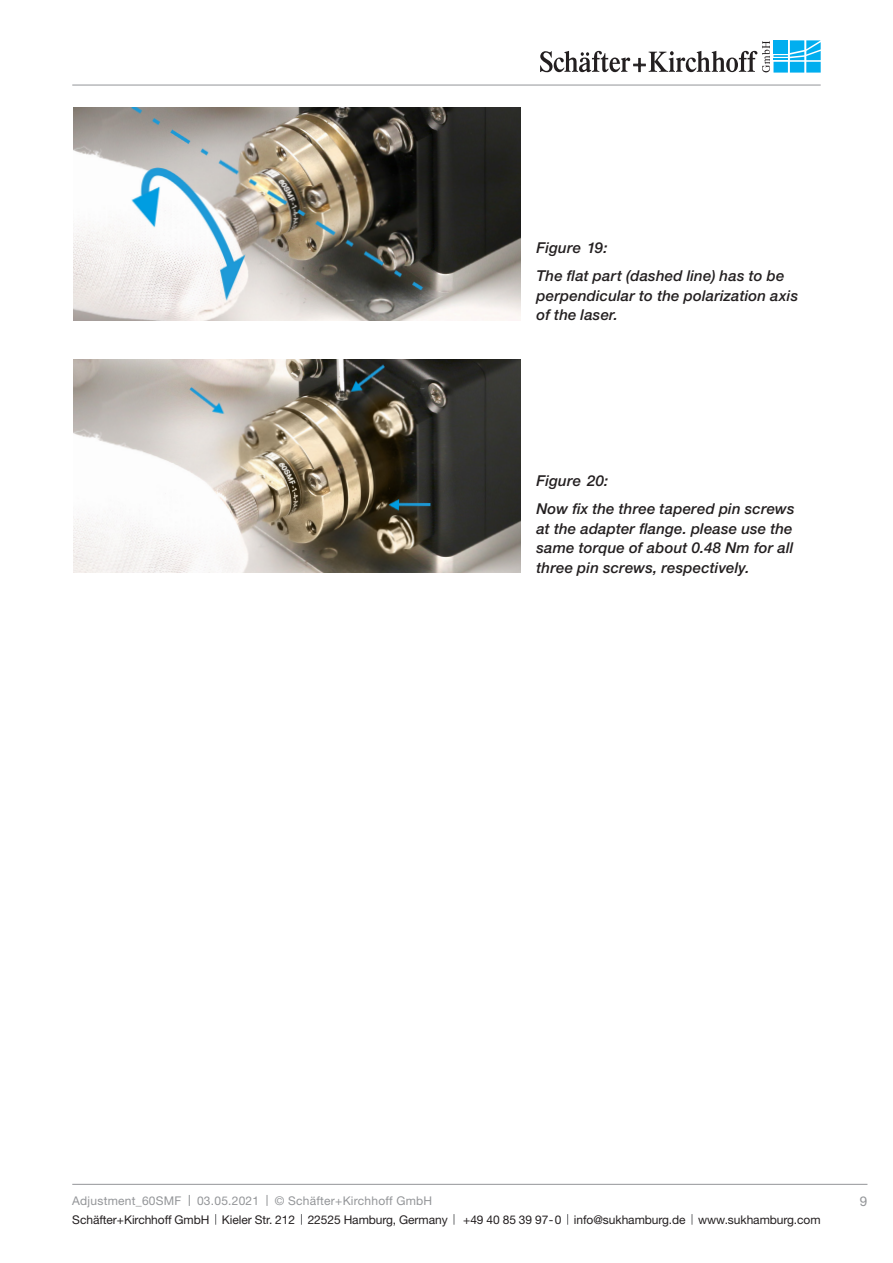
<style>
.page{position:relative;width:893px;height:1263px;background:#fff}
.page>*{position:absolute;margin:0;border:0;box-sizing:border-box;transform-origin:0 0}
.Bildlegende___seitli{font:italic 500 15px/19.5px "Helvetica Neue";letter-spacing:.01em;color:#231f20}
.t1{font:13.5px "Helvetica Neue";color:#939598}
.t2{font:12px "Helvetica Neue";letter-spacing:-.005em;color:#231f20}
.t3{font:12px "Helvetica Neue";letter-spacing:.02em;color:#939598}
</style>
<div class="page">
<svg style="left:773px;top:72px;width:15px;height:1px"></svg>
<div style="left:790px;top:62px;width:14px;height:11px;background:#69cff5"></div>
<svg style="left:806px;top:72px;width:15px;height:1px"></svg>
<svg style="left:540px;top:40px;width:281px;height:32px"></svg>
<hr style="left:72px;top:85px;width:749px;height:1px;background:#939598">
<hr style="left:72px;top:1184px;width:795px;height:1px;background:#939598">
<img style="left:74px;top:108px;width:446px;height:212px">
<img style="left:74px;top:360px;width:446px;height:213px">
<p class="Bildlegende___seitli" style="left:536px;top:238px;width:73px">Figure 19:</p>
<p class="Bildlegende___seitli" style="left:536px;top:266px;width:263px">The flat part (dashed line) has to be perpendicular to the polarization axis of the laser.</p>
<p class="Bildlegende___seitli" style="left:536px;top:471px;width:73px">Figure 20:</p>
<p class="Bildlegende___seitli" style="left:536px;top:499px;width:259px">Now fix the three tapered pin screws at the adapter flange. please use the same torque of about 0.48 Nm for all three pin screws, respectively.</p>
<p class="t3" style="left:72px;top:1193px;width:111px">Adjustment_60SMF</p>
<p class="t3" style="left:197px;top:1193px;width:64px">03.05.2021</p>
<p class="t3" style="left:275px;top:1193px;width:159px">© Schäfter+Kirchhoff GmbH</p>
<p class="t2" style="left:72px;top:1212px;width:377px">Schäfter+Kirchhoff GmbH Kieler Str. 212 22525 Hamburg, Germany</p>
<p class="t2" style="left:463px;top:1212px;width:359px">+49 40 85 39 97-0 info@sukhamburg.de www.sukhamburg.com</p>
<p class="t1" style="left:860px;top:1193px;width:9px">9</p>
</div>
